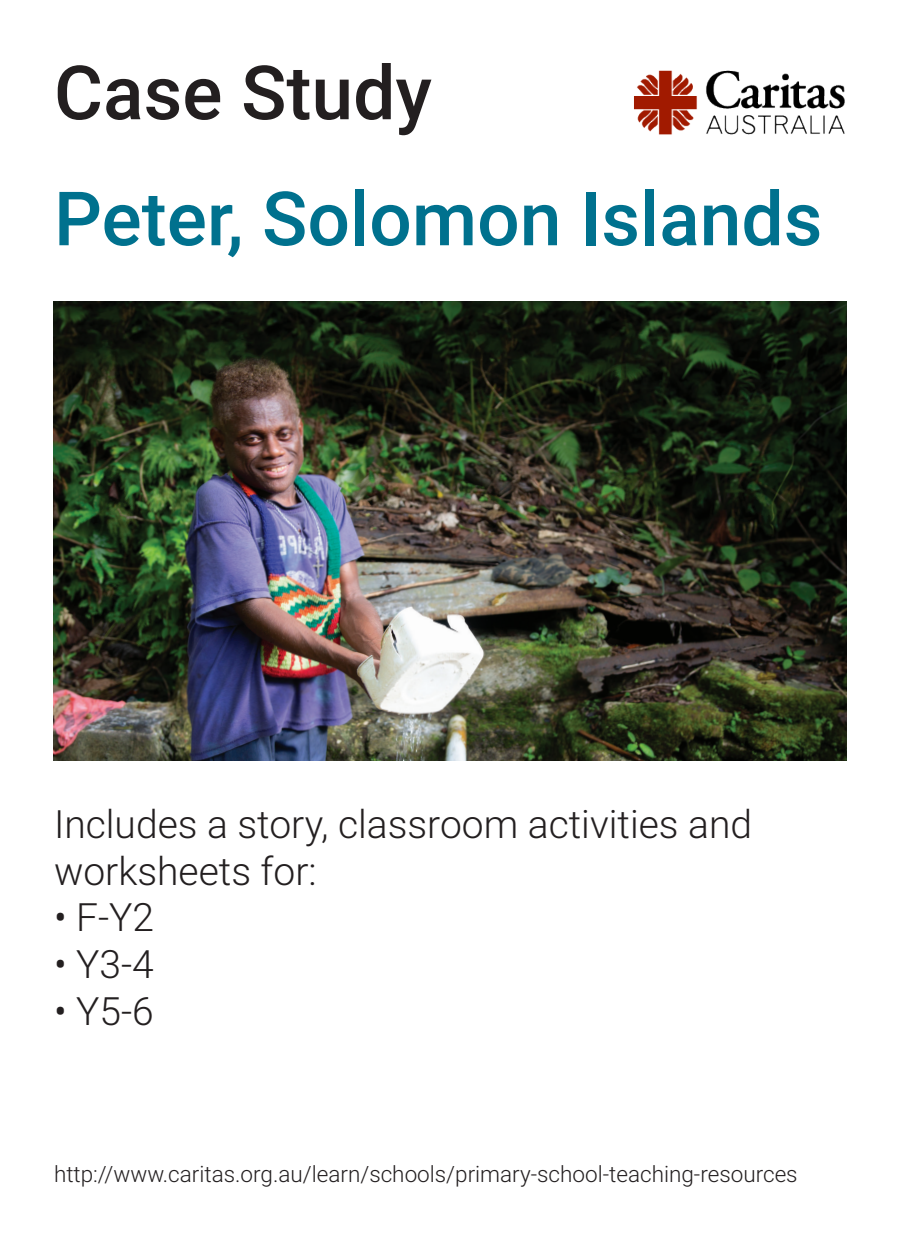
<style>
.page{position:relative;width:900px;height:1260px;background:#fff}
.page>*{position:absolute;margin:0;border:0;box-sizing:border-box;transform-origin:0 0}
.t1{font:500 75px "Roboto";color:#00718e}
.t2{font:500 75px "Roboto";color:#231f20}
.t3{font:300 39px/46.8px "Roboto";color:#231f20}
.t4{font:300 22.5px "Roboto";color:#231f20}
</style>
<div class="page">
<img style="left:53px;top:302px;width:794px;height:458px">
<img style="left:634px;top:70px;width:211px;height:65px">
<p class="t2" style="left:54px;top:40px;width:379px">Case Study</p>
<p class="t1" style="left:54px;top:166px;width:770px">Peter, Solomon Islands</p>
<p class="t3" style="left:54px;top:799px;width:700px">Includes a story, classroom activities and worksheets for:</p>
<p class="t3" style="left:54px;top:893px;width:102px">• F-Y2</p>
<p class="t3" style="left:54px;top:940px;width:101px">• Y3-4</p>
<p class="t3" style="left:54px;top:986px;width:101px">• Y5-6</p>
<p class="t4" style="left:54px;top:1158px;width:745px">http://www.caritas.org.au/learn/schools/primary-school-teaching-resources</p>
</div>
